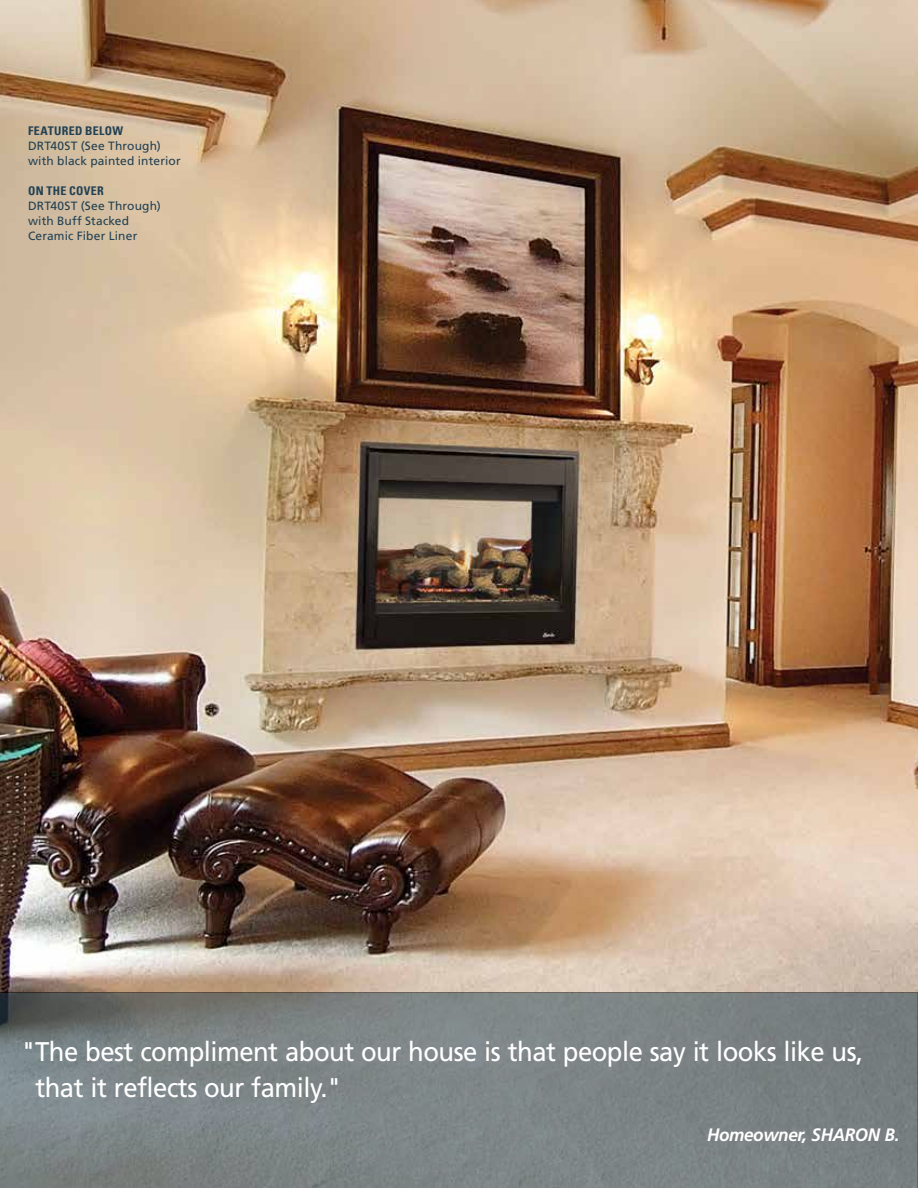
<style>
.page{position:relative;width:918px;height:1188px;background:#fff}
.page>*{position:absolute;margin:0;border:0;box-sizing:border-box;transform-origin:0 0}
.t1{font:27px/36px "Frutiger LT Std";letter-spacing:-.02em;color:#fff;scale:.95 1}
.t2{font:italic 700 18px "Frutiger";letter-spacing:-.02em;color:#fff;scale:.95 1}
.t3{font:12px/15px "Frutiger LT Std";letter-spacing:.015em;color:#224153}
.t4{font:12px "Univers Com 67 Bold Cond";letter-spacing:.025em;color:#224153}
</style>
<div class="page">
<img style="left:0;top:0;width:918px;height:992px">
<svg style="left:0;top:992px;width:918px;height:196px;background:#7b8183"></svg>
<p class="t4" style="left:28px;top:124px;width:97px">FEATURED BELOW</p>
<p class="t3" style="left:28px;top:139px;width:154px">DRT40ST (See Through) with black painted interior</p>
<p class="t4" style="left:28px;top:184px;width:77px">ON THE COVER</p>
<p class="t3" style="left:28px;top:199px;width:134px">DRT40ST (See Through) with Buff Stacked<br>Ceramic Fiber Liner</p>
<h1 class="t1" style="left:35px;top:1034px;width:873px;text-indent:-14px">"The best compliment about our house is that people say it looks like us, that it reflects our family."</h1>
<h2 class="t2" style="left:707px;top:1124px;width:204px">Homeowner, SHARON B.</h2>
</div>
